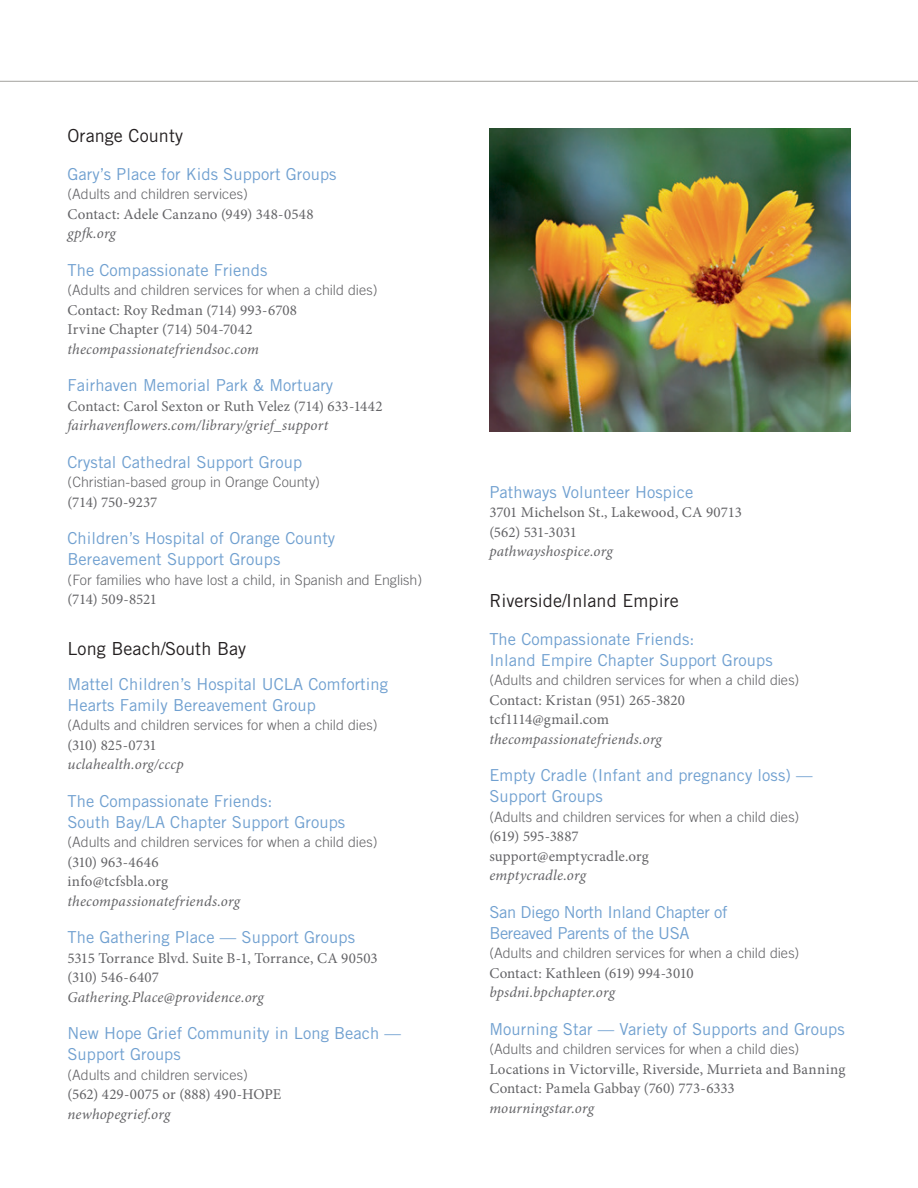
<style>
.page{position:relative;width:918px;height:1188px;background:#fff}
.page>*{position:absolute;margin:0;border:0;box-sizing:border-box;transform-origin:0 0}
.body_copy{font:18px "Trade Gothic";letter-spacing:.005em;color:#231f20}
.body_copy-2{font:16.5px/21px "Trade Gothic";letter-spacing:.005em;color:#70a0d0}
.body_copy-3{font:16.5px/21px "Trade Gothic";letter-spacing:-.02em;color:#70a0d0}
.body_copy-4{font:15px/19.5px "Minion Pro";letter-spacing:.005em;color:#636366}
.body_copy-5{font:italic 15px/19.5px "Minion Pro";letter-spacing:.01em;color:#636366}
.body_copy-6{font:15px "Minion Pro";letter-spacing:-.015em;color:#636366}
.body_copy-7{font:300 14.25px "Trade Gothic";color:#636366}
.s1{font-style:italic}
.s2{font-style:normal}
</style>
<div class="page">
<hr style="left:0;top:81px;width:918px;height:1px;background:#a2a19e">
<img style="left:489px;top:128px;width:361px;height:303px">
<p class="body_copy" style="left:68px;top:125px;width:117px">Orange County</p>
<p class="body_copy-2" style="left:68px;top:163px;width:271px">Gary’s Place for Kids Support Groups</p>
<p class="body_copy-7" style="left:68px;top:186px;width:182px">(Adults and children services)</p>
<p class="body_copy-4" style="left:68px;top:204px;width:248px">Contact: Adele Canzano (949) 348-0548 <span class="s1">gpfk.org</span></p>
<p class="body_copy-2" style="left:68px;top:259px;width:201px">The Compassionate Friends</p>
<p class="body_copy-7" style="left:68px;top:282px;width:311px">(Adults and children services for when a child dies)</p>
<p class="body_copy-4" style="left:68px;top:300px;width:231px">Contact: Roy Redman (714) 993-6708<br>Irvine Chapter (714) 504-7042 <span class="s1">thecompassionatefriendsoc.com</span></p>
<p class="body_copy-2" style="left:68px;top:375px;width:267px">Fairhaven Memorial Park &amp; Mortuary</p>
<p class="body_copy-4" style="left:68px;top:396px;width:317px">Contact: Carol Sexton or Ruth Velez (714) 633-1442 <span class="s1">fairhavenflowers.com/library/grief_support</span></p>
<p class="body_copy-2" style="left:68px;top:451px;width:236px">Crystal Cathedral Support Group</p>
<p class="body_copy-7" style="left:68px;top:474px;width:254px">(Christian-based group in Orange County)</p>
<p class="body_copy-6" style="left:68px;top:492px;width:91px">(714) 750-9237</p>
<p class="body_copy-2" style="left:68px;top:528px;width:269px">Children’s Hospital of Orange County<br>Bereavement Support Groups</p>
<p class="body_copy-7" style="left:68px;top:571px;width:356px">(For families who have lost a child, in Spanish and English)</p>
<p class="body_copy-6" style="left:68px;top:589px;width:91px">(714) 509-8521</p>
<p class="body_copy" style="left:68px;top:638px;width:180px">Long Beach/South Bay</p>
<p class="body_copy-2" style="left:68px;top:673px;width:322px">Mattel Children’s Hospital UCLA Comforting<br>Hearts Family Bereavement Group</p>
<p class="body_copy-7" style="left:68px;top:717px;width:311px">(Adults and children services for when a child dies)</p>
<p class="body_copy-5" style="left:68px;top:736px;width:118px"><span class="s2">(310) 825-0731 </span>uclahealth.org/cccp</p>
<p class="body_copy-2" style="left:68px;top:790px;width:279px">The Compassionate Friends:<br>South Bay/LA Chapter Support Groups</p>
<p class="body_copy-7" style="left:68px;top:834px;width:311px">(Adults and children services for when a child dies)</p>
<p class="body_copy-4" style="left:68px;top:852px;width:174px">(310) 963-4646 info@tcfsbla.org <span class="s1">thecompassionatefriends.org</span></p>
<p class="body_copy-2" style="left:68px;top:927px;width:289px">The Gathering Place — Support Groups</p>
<p class="body_copy-4" style="left:68px;top:948px;width:312px">5315 Torrance Blvd. Suite B-1, Torrance, CA 90503 (310) 546-6407<br><span class="s1">Gathering.Place@providence.org</span></p>
<p class="body_copy-2" style="left:68px;top:1023px;width:335px">New Hope Grief Community in Long Beach —<br>Support Groups</p>
<p class="body_copy-7" style="left:68px;top:1066px;width:182px">(Adults and children services)</p>
<p class="body_copy-4" style="left:68px;top:1085px;width:215px">(562) 429-0075 or (888) 490-HOPE <span class="s1">newhopegrief.org</span></p>
<p class="body_copy-2" style="left:489px;top:481px;width:206px">Pathways Volunteer Hospice</p>
<p class="body_copy-4" style="left:489px;top:503px;width:254px">3701 Michelson St., Lakewood, CA 90713 (562) 531-3031<br><span class="s1">pathwayshospice.org</span></p>
<p class="body_copy" style="left:489px;top:590px;width:191px">Riverside/Inland Empire</p>
<p class="body_copy-2" style="left:489px;top:628px;width:285px">The Compassionate Friends:<br>Inland Empire Chapter Support Groups</p>
<p class="body_copy-7" style="left:489px;top:672px;width:311px">(Adults and children services for when a child dies)</p>
<p class="body_copy-4" style="left:489px;top:691px;width:197px">Contact: Kristan (951) 265-3820 tcf1114@gmail.com <span class="s1">thecompassionatefriends.org</span></p>
<p class="body_copy-2" style="left:489px;top:765px;width:325px">Empty Cradle (Infant and pregnancy loss) —<br>Support Groups</p>
<p class="body_copy-7" style="left:489px;top:808px;width:311px">(Adults and children services for when a child dies)</p>
<p class="body_copy-4" style="left:489px;top:827px;width:161px">(619) 595-3887 support@emptycradle.org <span class="s1">emptycradle.org</span></p>
<p class="body_copy-3" style="left:489px;top:901px;width:240px">San Diego North Inland Chapter of<br>Bereaved Parents of the USA</p>
<p class="body_copy-7" style="left:489px;top:945px;width:311px">(Adults and children services for when a child dies)</p>
<p class="body_copy-4" style="left:489px;top:964px;width:206px">Contact: Kathleen (619) 994-3010 <span class="s1">bpsdni.bpchapter.org</span></p>
<p class="body_copy-2" style="left:489px;top:1018px;width:357px">Mourning Star — Variety of Supports and Groups</p>
<p class="body_copy-7" style="left:489px;top:1041px;width:311px">(Adults and children services for when a child dies)</p>
<p class="body_copy-4" style="left:489px;top:1060px;width:358px">Locations in Victorville, Riverside, Murrieta and Banning<br>Contact: Pamela Gabbay (760) 773-6333<br><span class="s1">mourningstar.org</span></p>
</div>
